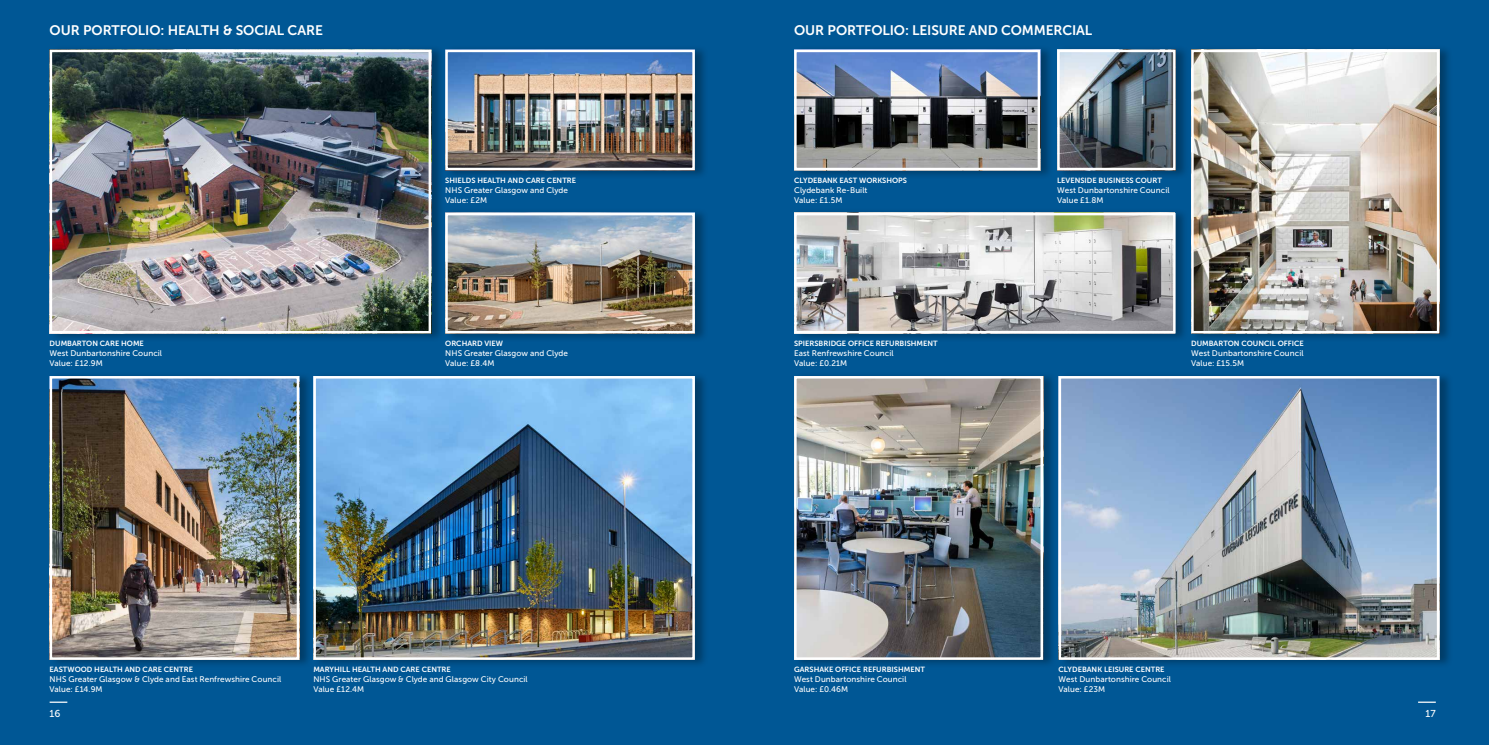
<style>
.page{position:relative;width:1489px;height:745px;background:#fff}
.page>*{position:absolute;margin:0;border:0;box-sizing:border-box;transform-origin:0 0}
.t1{font:13.75px "Museo Sans 700";letter-spacing:-.005em;color:#fff}
.t2{font:10px "Museo Sans 500";color:#fff}
.t3{font:8.12px/10px "Museo Sans 500";letter-spacing:.01em;color:#fff}
.t4{font:7.5px "Museo Sans 700";color:#fff}
</style>
<div class="page">
<div style="left:0;top:0;width:744px;height:744px;background:#005795"></div>
<div style="left:744px;top:0;width:744px;height:744px;background:#005795"></div>
<div style="left:445px;top:208px;width:263px;height:134px;background:#000;opacity:.3"></div>
<img style="left:448px;top:216px;width:243px;height:114px">
<div style="left:445px;top:213px;width:249px;height:120px;border:2px solid #fff"></div>
<div style="left:1056px;top:45px;width:133px;height:134px;background:#000;opacity:.3"></div>
<img style="left:1060px;top:53px;width:112px;height:114px">
<div style="left:1057px;top:50px;width:118px;height:120px;border:2px solid #fff"></div>
<div style="left:313px;top:371px;width:395px;height:297px;background:#000;opacity:.3"></div>
<img style="left:316px;top:379px;width:375px;height:277px">
<div style="left:313px;top:376px;width:381px;height:283px;border:2px solid #fff"></div>
<div style="left:1058px;top:371px;width:394px;height:297px;background:#000;opacity:.3"></div>
<img style="left:1061px;top:379px;width:375px;height:277px">
<div style="left:1058px;top:376px;width:381px;height:283px;border:2px solid #fff"></div>
<div style="left:794px;top:371px;width:262px;height:297px;background:#000;opacity:.3"></div>
<img style="left:797px;top:379px;width:242px;height:277px">
<div style="left:794px;top:376px;width:248px;height:283px;border:2px solid #fff"></div>
<div style="left:49px;top:45px;width:396px;height:297px;background:#000;opacity:.3"></div>
<img style="left:53px;top:53px;width:375px;height:277px">
<div style="left:50px;top:50px;width:381px;height:283px;border:2px solid #fff"></div>
<div style="left:1190px;top:45px;width:262px;height:297px;background:#000;opacity:.3"></div>
<img style="left:1194px;top:53px;width:242px;height:277px">
<div style="left:1191px;top:50px;width:248px;height:283px;border:2px solid #fff"></div>
<div style="left:49px;top:371px;width:264px;height:297px;background:#000;opacity:.3"></div>
<img style="left:53px;top:379px;width:243px;height:277px">
<div style="left:50px;top:376px;width:249px;height:283px;border:2px solid #fff"></div>
<div style="left:794px;top:208px;width:395px;height:134px;background:#000;opacity:.3"></div>
<img style="left:797px;top:216px;width:375px;height:114px">
<div style="left:794px;top:213px;width:381px;height:120px;border:2px solid #fff"></div>
<div style="left:445px;top:45px;width:263px;height:134px;background:#000;opacity:.3"></div>
<img style="left:448px;top:53px;width:243px;height:114px">
<div style="left:445px;top:50px;width:249px;height:120px;border:2px solid #fff"></div>
<div style="left:794px;top:45px;width:259px;height:134px;background:#000;opacity:.3"></div>
<img style="left:797px;top:53px;width:240px;height:114px">
<div style="left:794px;top:50px;width:246px;height:120px;border:2px solid #fff"></div>
<svg style="left:1418px;top:701px;width:17px;height:1px"></svg>
<svg style="left:50px;top:701px;width:17px;height:1px"></svg>
<h1 class="t1" style="left:50px;top:23px;width:275px">OUR PORTFOLIO: H EALTH &amp; SOCIAL CARE</h1>
<h1 class="t1" style="left:794px;top:23px;width:299px">OUR PORTFOLIO: LEISURE AND COMM ERCIAL</h1>
<p class="t4" style="left:50px;top:339px;width:96px">DUMBARTON CARE HOME</p>
<p class="t3" style="left:50px;top:348px;width:114px">West Dunbartonshire Council<br>Value: £12.9M</p>
<p class="t4" style="left:445px;top:176px;width:132px">SHIELDS H EALTH AND CARE CENTRE</p>
<p class="t3" style="left:445px;top:185px;width:124px">NHS Greater Glasgow and Clyde<br>Value: £2M</p>
<p class="t4" style="left:445px;top:339px;width:58px">ORCHARD VIEW</p>
<p class="t3" style="left:445px;top:348px;width:124px">NHS Greater Glasgow and Clyde<br>Value: £8.4M</p>
<p class="t4" style="left:50px;top:665px;width:145px">EASTWOOD H EALTH AND CARE CENTRE</p>
<p class="t3" style="left:50px;top:674px;width:233px">NHS Greater Glasgow &amp; Clyde and East Renfrewshire Council<br>Value: £14.9M</p>
<p class="t4" style="left:313px;top:665px;width:139px">MARYHILL H EALTH AND CARE CENTRE</p>
<p class="t3" style="left:313px;top:674px;width:216px">NHS Greater Glasgow &amp; Clyde and Glasgow City Council<br>Value £12.4M</p>
<p class="t4" style="left:794px;top:176px;width:114px">CLYDEBANK EAST WORKSHOPS</p>
<p class="t3" style="left:794px;top:185px;width:75px">Clydebank Re-Built<br>Value: £1.5M</p>
<p class="t4" style="left:794px;top:339px;width:145px">SPIERSBRIDGE OFFICE REFURBISHMENT</p>
<p class="t3" style="left:794px;top:348px;width:101px">East Renfrewshire Council<br>Value: £0.21M</p>
<p class="t4" style="left:1057px;top:176px;width:106px">LEVENSIDE BUSINESS COURT</p>
<p class="t3" style="left:1057px;top:185px;width:114px">West Dunbartonshire Council<br>Value £1.8M</p>
<p class="t4" style="left:1191px;top:339px;width:114px">DUMBARTON COUNCIL OFFICE</p>
<p class="t3" style="left:1191px;top:348px;width:114px">West Dunbartonshire Council<br>Value: £15.5M</p>
<p class="t4" style="left:794px;top:665px;width:132px">GARSHAKE OFFICE REFURBISHMENT</p>
<p class="t3" style="left:794px;top:674px;width:114px">West Dunbartonshire Council<br>Value: £0.46M</p>
<p class="t4" style="left:1058px;top:665px;width:107px">CLYDEBANK LEISURE CENTRE</p>
<p class="t3" style="left:1058px;top:674px;width:114px">West Dunbartonshire Council<br>Value: £23M</p>
<p class="t2" style="left:50px;top:707px;width:12px">16</p>
<p class="t2" style="left:1425px;top:707px;width:12px">17</p>
</div>
